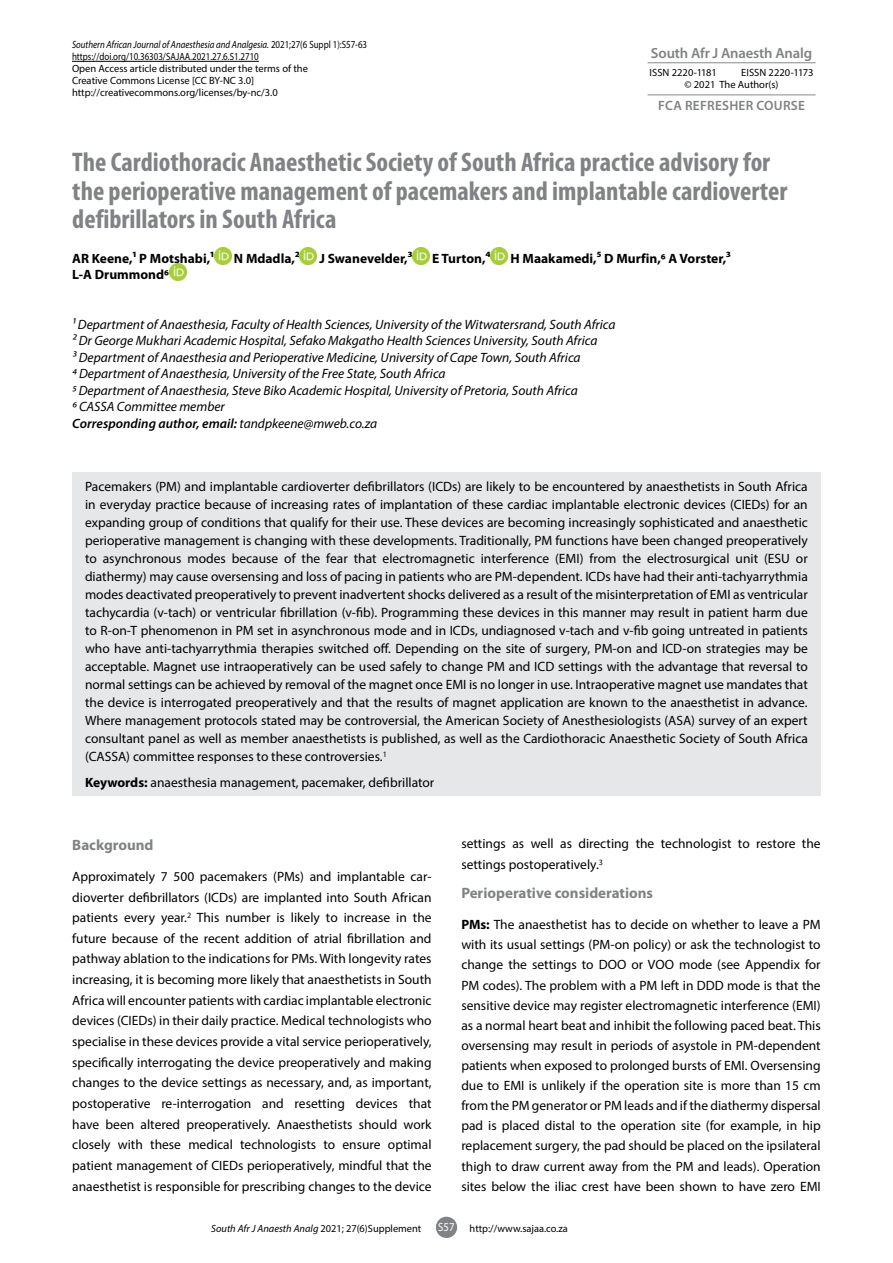
<style>
.page{position:relative;width:893px;height:1263px;background:#fff}
.page>*{position:absolute;margin:0;border:0;box-sizing:border-box;transform-origin:0 0}
.t1{font:700 condensed 27px/28.5px "Myriad Pro";color:#808285}
.t2{font:700 15px "Myriad Pro";color:#808285}
.t3{font:600 14.7px "Myriad Pro";letter-spacing:-.01em;color:#808285}
.t4{font:13.5px/20.7px "Myriad Pro";color:#000;text-align:justify}
.t5{font:italic 13.5px/16.5px "Myriad Pro";color:#000}
.t6{font:700 13.5px "Myriad Pro";color:#000}
.t7{font:600 13.5px "Myriad Pro";letter-spacing:.02em;color:#808285}
.t8{font:10.5px/12px "Myriad Pro";color:#000;scale:.85 1}
.t9{font:10.5px/12px "Myriad Pro";color:#000}
.t10{font:italic 10.5px "Myriad Pro";color:#000}
.s1{font-style:italic}
.s2{font-weight:600}
.s3{font-weight:700}
.s4{font-style:normal}
.s5{font-size:12px;color:#fff}
</style>
<div class="page">
<div style="left:436px;top:1217px;width:21px;height:21px;background:#808285;border-radius:50%"></div>
<hr style="left:72px;top:61px;width:187px;height:1px;background:#000">
<hr style="left:648px;top:62px;width:168px;height:1px;background:#939598">
<hr style="left:648px;top:94px;width:168px;height:1px;background:#939598">
<div style="left:72px;top:472px;width:748px;height:324px;background:#e6e7e8"></div>
<img style="left:214px;top:247px;width:17px;height:17px">
<img style="left:300px;top:247px;width:17px;height:17px">
<img style="left:412px;top:247px;width:17px;height:17px">
<img style="left:491px;top:247px;width:17px;height:17px">
<img style="left:169px;top:264px;width:17px;height:17px">
<p class="t8" style="left:72px;top:39px;width:349px"><span class="s1">Southern African Journal of Anaesthesia and Analgesia.</span> 2021;27(6 Suppl 1):S57-63 https://doi.org/10.36303/SAJAA.2021.27.6.S1.2710<br>Open Access article distributed under the terms of the<br>Creative Commons License [CC BY-NC 3.0] http://creativecommons.org/licenses/by-nc/3.0</p>
<p class="t3" style="left:651px;top:44px;width:163px">South Afr J Anaesth Analg</p>
<p class="t9" style="left:650px;top:66px;width:69px">ISSN 2220-1181</p>
<p class="t9" style="left:685px;top:66px;width:131px;text-indent:57px">EISSN 2220-1173 © 2021 The Author(s)</p>
<p class="t7" style="left:658px;top:97px;width:148px">FCA REFRESHER COURSE</p>
<h1 class="t1" style="left:72px;top:147px;width:717px">The Cardiothoracic Anaesthetic Society of South Africa practice advisory for the perioperative management of pacemakers and implantable cardioverter defibrillators in South Africa</h1>
<p class="t6" style="left:72px;top:249px;width:144px">AR Keene,1 P Motshabi,1</p>
<p class="t6" style="left:234px;top:249px;width:67px">N Mdadla,2</p>
<p class="t6" style="left:319px;top:249px;width:95px">J Swanevelder,3</p>
<p class="t6" style="left:432px;top:249px;width:60px">E Turton,⁴</p>
<p class="t6" style="left:511px;top:249px;width:222px">H Maakamedi,⁵ D Murfin,6 A Vorster,3</p>
<p class="t6" style="left:72px;top:266px;width:98px">L-A Drummond6</p>
<p class="t5" style="left:72px;top:316px;width:545px">1 Department of Anaesthesia, Faculty of Health Sciences, University of the Witwatersrand, South Africa 2 Dr George Mukhari Academic Hospital, Sefako Makgatho Health Sciences University, South Africa<br>3 Department of Anaesthesia and Perioperative Medicine, University of Cape Town, South Africa<br>4 Department of Anaesthesia, University of the Free State, South Africa<br>5 Department of Anaesthesia, Steve Biko Academic Hospital, University of Pretoria, South Africa<br>6 CASSA Committee member<br><span class="s2">Corresponding author, email:</span> tandpkeene@mweb.co.za</p>
<p class="t4" style="left:85px;top:477px;width:724px;line-height:18px">Pacemakers (PM) and implantable cardioverter defibrillators (ICDs) are likely to be encountered by anaesthetists in South Africa in everyday practice because of increasing rates of implantation of these cardiac implantable electronic devices (CIEDs) for an expanding group of conditions that qualify for their use. These devices are becoming increasingly sophisticated and anaesthetic perioperative management is changing with these developments. Traditionally, PM functions have been changed preoperatively to asynchronous modes because of the fear that electromagnetic interference (EMI) from the electrosurgical unit (ESU or diathermy) may cause oversensing and loss of pacing in patients who are PM-dependent. ICDs have had their anti-tachyarrythmia modes deactivated preoperatively to prevent inadvertent shocks delivered as a result of the misinterpretation of EMI as ventricular tachycardia (v-tach) or ventricular fibrillation (v-fib). Programming these devices in this manner may result in patient harm due to R-on-T phenomenon in PM set in asynchronous mode and in ICDs, undiagnosed v-tach and v-fib going untreated in patients who have anti-tachyarrythmia therapies switched off. Depending on the site of surgery, PM-on and ICD-on strategies may be acceptable. Magnet use intraoperatively can be used safely to change PM and ICD settings with the advantage that reversal to normal settings can be achieved by removal of the magnet once EMI is no longer in use. Intraoperative magnet use mandates that the device is interrogated preoperatively and that the results of magnet application are known to the anaesthetist in advance.<br>Where management protocols stated may be controversial, the American Society of Anesthesiologists (ASA) survey of an expert consultant panel as well as member anaesthetists is published, as well as the Cardiothoracic Anaesthetic Society of South Africa (CASSA) committee responses to these controversies.<sup>1</sup></p>
<p class="t4" style="left:85px;top:772px;width:351px"><span class="s3">Keywords:</span> anaesthesia management, pacemaker, defibrillator</p>
<p class="t2" style="left:72px;top:835px;width:83px">Background</p>
<p class="t4" style="left:72px;top:866px;width:361px">Approximately 7 500 pacemakers (PMs) and implantable car&shy;dioverter defibrillators (ICDs) are implanted into South African patients every year.<sup>2</sup> This number is likely to increase in the future because of the recent addition of atrial fibrillation and pathway ablation to the indications for PMs. With longevity rates increasing, it is becoming more likely that anaesthetists in South Africa will encounter patients with cardiac implantable electronic devices (CIEDs) in their daily practice. Medical technologists who specialise in these devices provide a vital service perioperatively, specifically interrogating the device preoperatively and making changes to the device settings as necessary, and, as important, postoperative re-interrogation and resetting devices that have been altered preoperatively. Anaesthetists should work closely with these medical technologists to ensure optimal patient management of CIEDs perioperatively, mindful that the anaesthetist is responsible for prescribing changes to the device</p>
<p class="t4" style="left:461px;top:834px;width:361px;line-height:20.1px">settings as well as directing the technologist to restore the settings postoperatively.<sup>3</sup></p>
<p class="t2" style="left:461px;top:883px;width:193px">Perioperative considerations</p>
<p class="t4" style="left:461px;top:914px;width:361px;line-height:20.1px"><span class="s3">PMs:</span> The anaesthetist has to decide on whether to leave a PM with its usual settings (PM-on policy) or ask the technologist to change the settings to DOO or VOO mode (see Appendix for PM codes). The problem with a PM left in DDD mode is that the sensitive device may register electromagnetic interference (EMI) as a normal heart beat and inhibit the following paced beat. This oversensing may result in periods of asystole in PM-dependent patients when exposed to prolonged bursts of EMI. Oversensing due to EMI is unlikely if the operation site is more than 15 cm from the PM generator or PM leads and if the diathermy dispersal pad is placed distal to the operation site (for example, in hip replacement surgery, the pad should be placed on the ipsilateral thigh to draw current away from the PM and leads). Operation sites below the iliac crest have been shown to have zero EMI</p>
<p class="t10" style="left:211px;top:1221px;width:212px">South Afr J Anaesth Analg <span class="s4">2021; 27(6)Supplement</span></p>
<p class="t9" style="left:438px;top:1222px;width:131px"><span class="s5">S57</span> http://www.sajaa.co.za</p>
</div>
